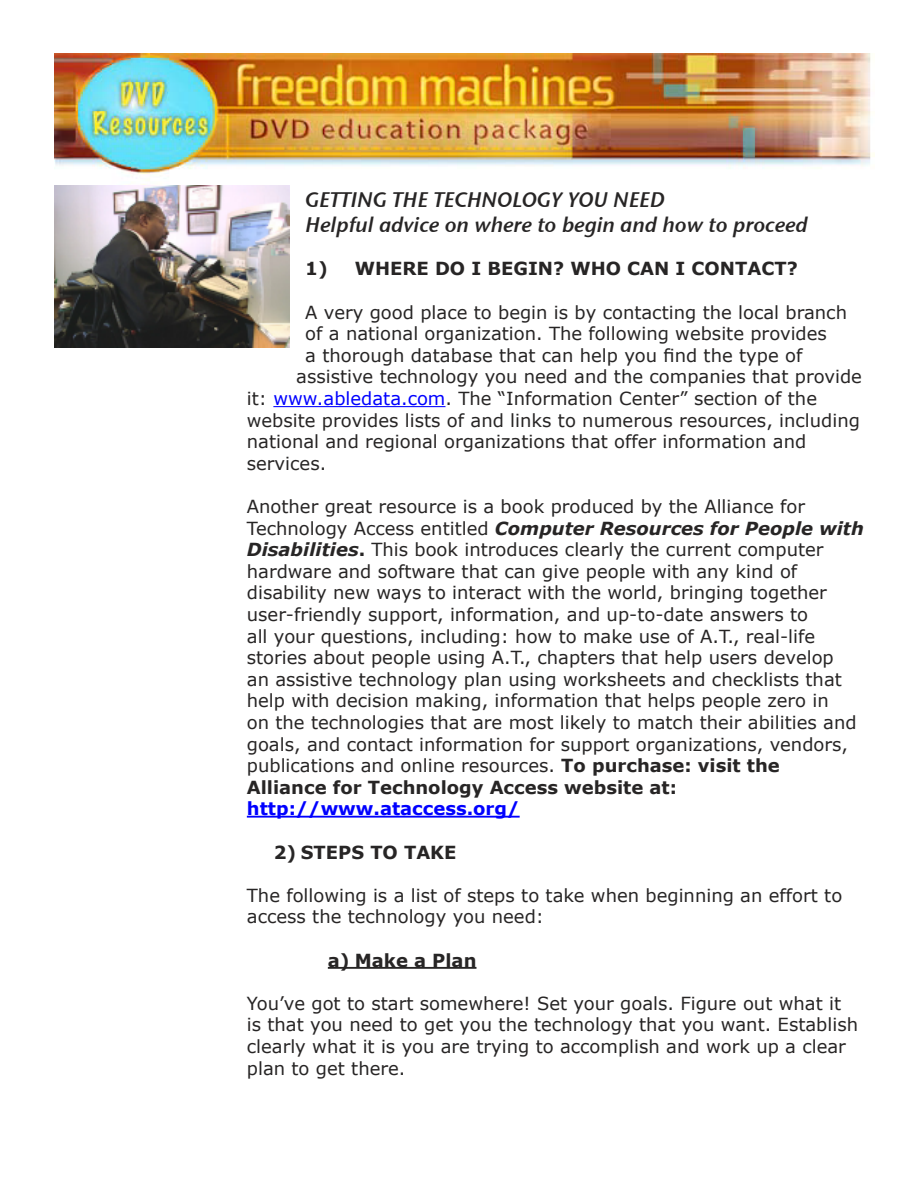
<style>
.page{position:relative;width:918px;height:1188px;background:#fff}
.page>*{position:absolute;margin:0;border:0;box-sizing:border-box;transform-origin:0 0}
.Heading_2{font:21px "Stone Sans Sem ITCTT Semi Ita";color:#272525}
.Body_Text{font:18px/21.6px "Verdana";color:#272525}
.Normal__Web{font:700 18px "Verdana";color:#272525}
.t1{font:700 18px "Verdana";color:#00f}
.Body_Text-2{font:700 18px "Verdana";color:#272525}
.s1{color:#00f}
.s2{font-weight:700;font-style:italic}
.s3{font-weight:700}
</style>
<div class="page">
<img style="left:54px;top:54px;width:821px;height:131px">
<img style="left:54px;top:185px;width:236px;height:163px">
<hr style="left:273px;top:406px;width:172px;height:1px;background:#00f">
<hr style="left:247px;top:816px;width:273px;height:2px;background:#00f">
<hr style="left:328px;top:967px;width:148px;height:2px;background:#272525">
<p class="Heading_2" style="left:305px;top:187px;width:361px">GETTING THE TECHNOLOGY YOU NEED</p>
<p class="Heading_2" style="left:305px;top:212px;width:504px">Helpful advice on where to begin and how to proceed</p>
<p class="Normal__Web" style="left:305px;top:257px;width:494px">1) WHERE DO I BEGIN? WHO CAN I CONTACT?</p>
<p class="Body_Text" style="left:305px;top:301px;width:543px">A very good place to begin is by contacting the local branch</p>
<p class="Body_Text" style="left:305px;top:322px;width:523px">of a national organization. The following website provides</p>
<p class="Body_Text" style="left:305px;top:344px;width:499px">a thorough database that can help you find the type of</p>
<p class="Body_Text" style="left:296px;top:366px;width:567px">assistive technology you need and the companies that provide</p>
<p class="Body_Text" style="left:247px;top:387px;width:572px">it: <span class="s1">www.abledata.com</span>. The “Information Center” section of the</p>
<p class="Body_Text" style="left:247px;top:409px;width:615px">website provides lists of and links to numerous resources, including</p>
<p class="Body_Text" style="left:247px;top:430px;width:561px">national and regional organizations that offer information and</p>
<p class="Body_Text" style="left:247px;top:452px;width:81px">services.</p>
<p class="Body_Text" style="left:247px;top:495px;width:619px">Another great resource is a book produced by the Alliance for Technology Access entitled <span class="s2">Computer Resources for People with Disabilities</span><span class="s3">.</span> This book introduces clearly the current computer hardware and software that can give people with any kind of disability new ways to interact with the world, bringing together user-friendly support, information, and up-to-date answers to<br>all your questions, including: how to make use of A.T., real-life stories about people using A.T., chapters that help users develop<br>an assistive technology plan using worksheets and checklists that help with decision making, information that helps people zero in<br>on the technologies that are most likely to match their abilities and goals, and contact information for support organizations, vendors, publications and online resources. <span class="s3">To purchase: visit the Alliance for Technology Access website at:</span></p>
<p class="t1" style="left:247px;top:797px;width:274px">http://www.ataccess.org/</p>
<p class="Normal__Web" style="left:274px;top:841px;width:184px">2) STEPS TO TAKE</p>
<p class="Body_Text" style="left:247px;top:884px;width:597px">The following is a list of steps to take when beginning an effort to access the technology you need:</p>
<p class="Body_Text-2" style="left:328px;top:949px;width:150px">a) Make a Plan</p>
<p class="Body_Text" style="left:247px;top:992px;width:613px">You’ve got to start somewhere! Set your goals. Figure out what it is that you need to get you the technology that you want. Establish clearly what it is you are trying to accomplish and work up a clear plan to get there.</p>
</div>
